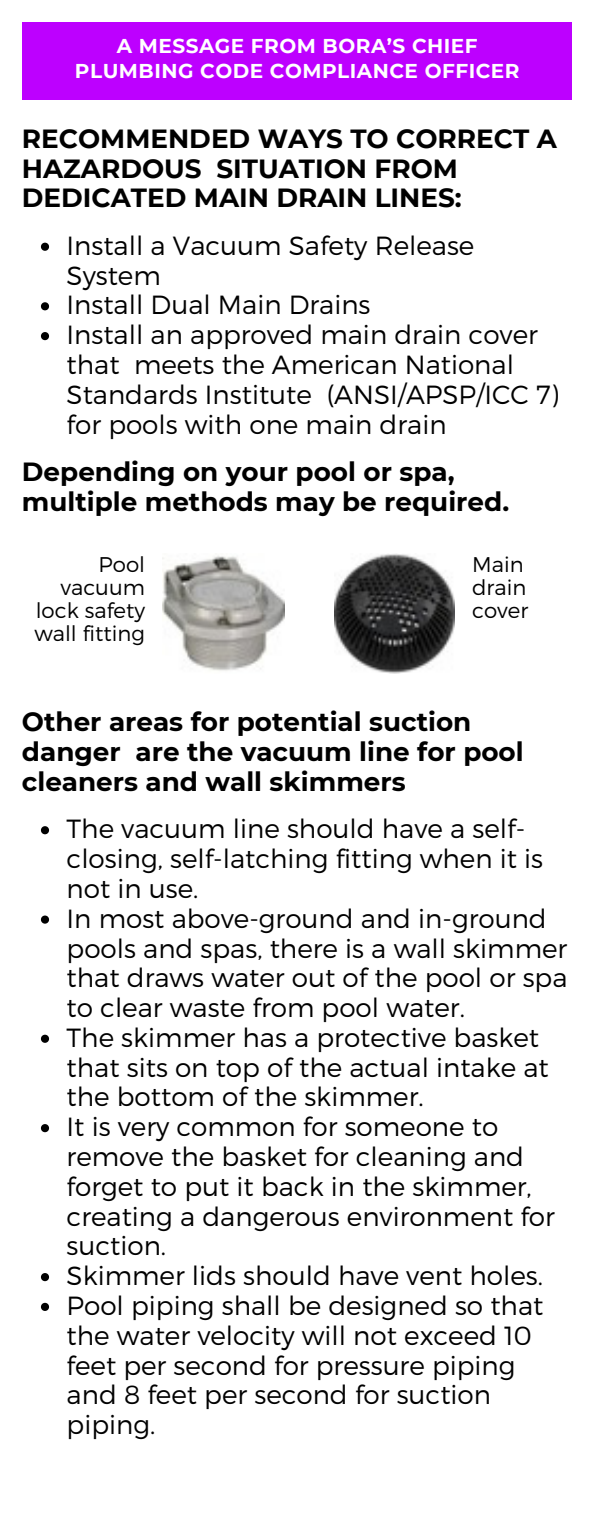
<style>
.page{position:relative;width:595px;height:1530px;background:#fff}
.page>*{position:absolute;margin:0;border:0;box-sizing:border-box;transform-origin:0 0}
.t1{font:300 26.25px/29.8px "Montserrat";color:#000}
.t2{font:700 26.25px/29.8px "Montserrat";color:#000}
.t3{font:300 21.25px/23px "Montserrat";color:#000}
.t4{font:700 20px/25px "Montserrat";letter-spacing:.025em;color:#fff;text-align:center}
</style>
<div class="page">
<div style="left:22px;top:22px;width:549px;height:77px;background:#bd00ff"></div>
<svg style="left:41px;top:243px;width:8px;height:8px"></svg>
<svg style="left:41px;top:302px;width:8px;height:8px"></svg>
<svg style="left:41px;top:332px;width:8px;height:8px"></svg>
<svg style="left:41px;top:826px;width:8px;height:8px"></svg>
<svg style="left:41px;top:916px;width:8px;height:8px"></svg>
<svg style="left:41px;top:1035px;width:8px;height:8px"></svg>
<svg style="left:41px;top:1124px;width:8px;height:8px"></svg>
<svg style="left:41px;top:1273px;width:8px;height:8px"></svg>
<svg style="left:41px;top:1303px;width:8px;height:8px"></svg>
<img style="left:334px;top:554px;width:120px;height:120px">
<img style="left:162px;top:555px;width:122px;height:116px">
<p class="t4" style="left:75px;top:33px;width:446px">A MESSAGE FROM BORA’S CHIEF<br>PLUMBING CODE COMPLIANCE OFFICER</p>
<h4 class="t2" style="left:22px;top:124px;width:536px">RECOMMENDED WAYS TO CORRECT A<br>HAZARDOUS SITUATION FROM<br>DEDICATED MAIN DRAIN LINES:</h4>
<h1 class="t1" style="left:67px;top:229px;width:409px">Install a Vacuum Safety Release<br>System</h1>
<p class="t1" style="left:67px;top:289px;width:305px">Install Dual Main Drains</p>
<p class="t1" style="left:67px;top:319px;width:493px">Install an approved main drain cover that meets the American National Standards Institute (ANSI/APSP/ICC 7) for pools with one main drain</p>
<p class="t2" style="left:22px;top:457px;width:488px">Depending on your pool or spa, multiple methods may be required.</p>
<p class="t3" style="left:34px;top:552px;width:112px;text-align:right">Pool vacuum lock safety wall fitting</p>
<p class="t3" style="left:472px;top:552px;width:58px">Main drain cover</p>
<h2 class="t2" style="left:22px;top:707px;width:503px">Other areas for potential suction danger are the vacuum line for pool cleaners and wall skimmers</h2>
<p class="t1" style="left:67px;top:813px;width:478px">The vacuum line should have a self&shy;closing, self-latching fitting when it is not in use.</p>
<p class="t1" style="left:67px;top:902px;width:502px">In most above-ground and in-ground pools and spas, there is a wall skimmer that draws water out of the pool or spa to clear waste from pool water.</p>
<p class="t1" style="left:67px;top:1021px;width:483px">The skimmer has a protective basket that sits on top of the actual intake at the bottom of the skimmer.</p>
<p class="t1" style="left:67px;top:1111px;width:489px">It is very common for someone to remove the basket for cleaning and forget to put it back in the skimmer, creating a dangerous environment for suction.</p>
<h2 class="t1" style="left:67px;top:1260px;width:477px">Skimmer lids should have vent holes.</h2>
<p class="t1" style="left:67px;top:1289px;width:478px">Pool piping shall be designed so that the water velocity will not exceed 10 feet per second for pressure piping and 8 feet per second for suction piping.</p>
</div>
